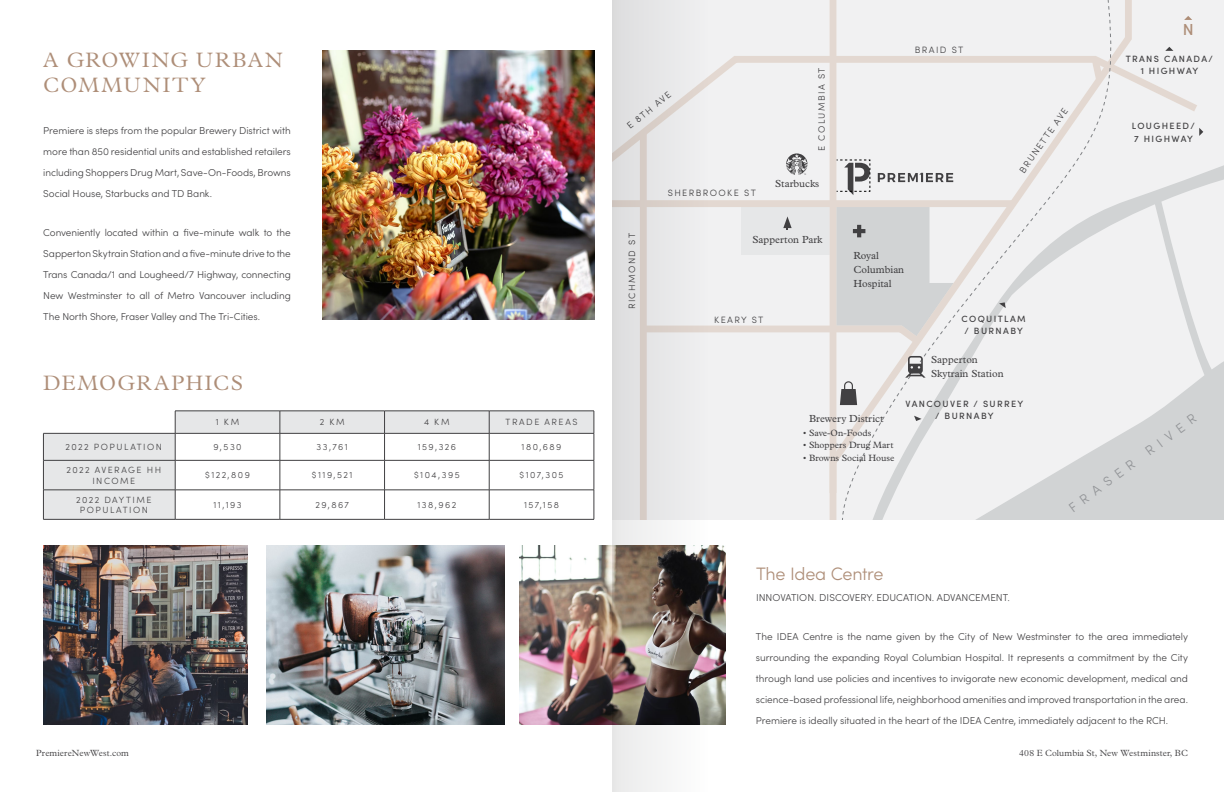
<style>
.page{position:relative;width:1224px;height:792px;background:#fff}
.page>*{position:absolute;margin:0;border:0;box-sizing:border-box;transform-origin:0 0}
.t1{font:300 21px/25.2px "Plantin Std";letter-spacing:.095em;color:#ae8e78}
.t2{font:300 21px "Plantin Std";letter-spacing:.07em;color:#ae8e78}
.t3{font:300 18px "Sofia Pro";letter-spacing:-.015em;color:#ae8e78}
.t4{font:500 16px "Sofia Pro";color:#ae8e78}
.t5{font:300 13.4px "Sofia Pro";color:#939598}
.t6{font:10.3px/13.8px "Plantin Std";color:#414042}
.t7{font:300 10px/21px "Sofia Pro";letter-spacing:-.005em;color:#414042;text-align:justify}
.t8{font:300 9.2px "Sofia Pro";letter-spacing:.15em;color:#414042}
.t9{font:9.2px "Plantin Std";color:#414042}
.t10{font:500 9.1px/12.7px "Sofia Pro";letter-spacing:.15em;color:#414042;text-align:center}
.t11{font:300 9px/10.5px "Sofia Pro";letter-spacing:.165em;color:#414042;text-align:center}
.t12{font:300 9px "Plantin Std";letter-spacing:.01em;color:#414042}
</style>
<div class="page">
<div style="left:612px;top:0;width:612px;height:519px;background:#f1f1f2"></div>
<svg style="left:1124px;top:361px;width:100px;height:158px;background:#d3d5d6"></svg>
<svg style="left:1205px;top:356px;width:7px;height:30px"></svg>
<svg style="left:707px;top:56px;width:490px;height:340px"></svg>
<div style="left:612px;top:200px;width:400px;height:7px;background:#e3d8d1"></div>
<svg style="left:828px;top:0;width:296px;height:519px"></svg>
<svg style="left:1184px;top:16px;width:8px;height:4px"></svg>
<svg style="left:1165px;top:47px;width:8px;height:4px"></svg>
<svg style="left:707px;top:204px;width:251px;height:201px"></svg>
<svg style="left:786px;top:153px;width:22px;height:22px"></svg>
<svg style="left:1199px;top:128px;width:4px;height:8px"></svg>
<svg style="left:837px;top:160px;width:34px;height:35px"></svg>
<svg style="left:999px;top:302px;width:7px;height:6px"></svg>
<svg style="left:914px;top:416px;width:8px;height:5px"></svg>
<img style="left:323px;top:50px;width:272px;height:270px">
<img style="left:43px;top:545px;width:205px;height:179px">
<img style="left:266px;top:545px;width:238px;height:179px">
<img style="left:520px;top:545px;width:206px;height:179px">
<svg style="left:43px;top:411px;width:551px;height:108px"></svg>
<svg style="left:43px;top:434px;width:1px;height:26px"></svg>
<hr style="left:43px;top:460px;width:132px;height:1px;background:#414042">
<hr style="left:43px;top:460px;width:1px;height:30px;background:#414042">
<hr style="left:175px;top:460px;width:105px;height:1px;background:#414042">
<hr style="left:175px;top:460px;width:1px;height:30px;background:#414042">
<hr style="left:280px;top:460px;width:105px;height:1px;background:#414042">
<hr style="left:280px;top:460px;width:1px;height:30px;background:#414042">
<hr style="left:385px;top:460px;width:104px;height:1px;background:#414042">
<hr style="left:384px;top:460px;width:1px;height:30px;background:#414042">
<hr style="left:489px;top:460px;width:105px;height:1px;background:#414042">
<hr style="left:489px;top:460px;width:1px;height:30px;background:#414042">
<hr style="left:594px;top:460px;width:1px;height:30px;background:#414042">
<hr style="left:43px;top:490px;width:132px;height:1px;background:#414042">
<svg style="left:43px;top:491px;width:1px;height:28px"></svg>
<hr style="left:175px;top:490px;width:105px;height:1px;background:#414042">
<svg style="left:175px;top:490px;width:1px;height:29px"></svg>
<hr style="left:280px;top:490px;width:105px;height:1px;background:#414042">
<svg style="left:280px;top:490px;width:1px;height:29px"></svg>
<hr style="left:385px;top:490px;width:104px;height:1px;background:#414042">
<svg style="left:384px;top:491px;width:1px;height:28px"></svg>
<hr style="left:489px;top:490px;width:105px;height:1px;background:#414042">
<svg style="left:489px;top:490px;width:1px;height:29px"></svg>
<svg style="left:594px;top:490px;width:1px;height:29px"></svg>
<hr style="left:43px;top:519px;width:132px;height:1px;background:#414042">
<hr style="left:175px;top:519px;width:105px;height:1px;background:#414042">
<hr style="left:280px;top:519px;width:105px;height:1px;background:#414042">
<hr style="left:385px;top:519px;width:104px;height:1px;background:#414042">
<hr style="left:489px;top:519px;width:105px;height:1px;background:#414042">
<hr style="left:175px;top:411px;width:105px;height:1px;background:#414042">
<svg style="left:175px;top:411px;width:1px;height:49px"></svg>
<hr style="left:280px;top:411px;width:105px;height:1px;background:#414042">
<svg style="left:280px;top:411px;width:1px;height:49px"></svg>
<hr style="left:385px;top:411px;width:104px;height:1px;background:#414042">
<svg style="left:384px;top:412px;width:1px;height:48px"></svg>
<hr style="left:489px;top:411px;width:105px;height:1px;background:#414042">
<svg style="left:489px;top:411px;width:1px;height:49px"></svg>
<svg style="left:594px;top:411px;width:1px;height:49px"></svg>
<hr style="left:43px;top:433px;width:132px;height:1px;background:#414042">
<hr style="left:175px;top:433px;width:105px;height:1px;background:#414042">
<hr style="left:280px;top:433px;width:105px;height:1px;background:#414042">
<hr style="left:385px;top:433px;width:104px;height:1px;background:#414042">
<hr style="left:489px;top:433px;width:105px;height:1px;background:#414042">
<svg style="left:612px;top:0;width:95px;height:792px"></svg>
<h1 class="t1" style="left:43px;top:48px;width:241px">A GROWING URBAN<br>COMMUNITY</h1>
<p class="t7" style="left:43px;top:119px;width:249px">Premiere is steps from the popular Brewery District with more than 850 residential units and established retailers including Shoppers Drug Mart, Save-On-Foods, Browns Social House, Starbucks and TD Bank.</p>
<p class="t7" style="left:43px;top:221px;width:249px">Conveniently located within a five-minute walk to the Sapperton Skytrain Station and a five-minute drive to the Trans Canada/1 and Lougheed/7 Highway, connecting New Westminster to all of Metro Vancouver including The North Shore, Fraser Valley and The Tri-Cities.</p>
<h1 class="t2" style="left:43px;top:371px;width:201px">DEMOGRAPHICS</h1>
<p class="t11" style="left:216px;top:417px;width:25px">1 KM</p>
<p class="t11" style="left:320px;top:417px;width:26px">2 KM</p>
<p class="t11" style="left:424px;top:417px;width:27px">4 KM</p>
<p class="t11" style="left:506px;top:417px;width:73px">TRADE AREAS</p>
<p class="t11" style="left:66px;top:441px;width:98px">2022 POPULATION</p>
<p class="t11" style="left:213px;top:441px;width:30px">9,530</p>
<p class="t11" style="left:316px;top:441px;width:33px">33,761</p>
<p class="t11" style="left:418px;top:441px;width:40px">159,326</p>
<p class="t11" style="left:522px;top:441px;width:41px">180,689</p>
<p class="t11" style="left:66px;top:464px;width:96px">2022 AVERAGE HH<br>INCOME</p>
<p class="t11" style="left:205px;top:470px;width:46px">$122,809</p>
<p class="t11" style="left:312px;top:470px;width:42px">$119,521</p>
<p class="t11" style="left:414px;top:470px;width:47px">$104,395</p>
<p class="t11" style="left:520px;top:470px;width:45px">$107,305</p>
<p class="t11" style="left:76px;top:494px;width:77px">2022 DAYTIME<br>POPULATION</p>
<p class="t11" style="left:214px;top:499px;width:29px">11,193</p>
<p class="t11" style="left:315px;top:499px;width:35px">29,867</p>
<p class="t11" style="left:418px;top:499px;width:40px">138,962</p>
<p class="t11" style="left:524px;top:499px;width:36px">157,158</p>
<p class="t12" style="left:36px;top:748px;width:95px">PremiereNewWest.com</p>
<p class="t8" style="left:624px;top:122px;width:55px;rotate:-39deg">E 8TH AVE</p>
<p class="t8" style="left:668px;top:186px;width:90px">SHERBROOKE ST</p>
<p class="t8" style="left:815px;top:151px;width:85px;rotate:-90deg">E COLUMBIA ST</p>
<p class="t6" style="left:775px;top:177px;width:46px">Starbucks</p>
<p class="t8" style="left:625px;top:309px;width:78px;rotate:-90deg">RICHMOND ST</p>
<p class="t6" style="left:752px;top:232px;width:72px">Sapperton Park</p>
<p class="t8" style="left:714px;top:313px;width:51px">KEARY ST</p>
<p class="t8" style="left:915px;top:43px;width:50px">BRAID ST</p>
<p class="t8" style="left:1016px;top:168px;width:79px;rotate:-55deg">BRUNETTE AVE</p>
<p class="t6" style="left:853px;top:249px;width:52px">Royal<br>Columbian<br>Hospital</p>
<p class="t10" style="left:962px;top:312px;width:66px">COQUITLAM / BURNABY</p>
<p class="t6" style="left:931px;top:353px;width:74px">Sapperton<br>Skytrain Station</p>
<h3 class="t4" style="left:1183px;top:17px;width:12px">N</h3>
<p class="t10" style="left:1126px;top:52px;width:89px">TRANS CANADA/<br>1 HIGHWAY</p>
<p class="t10" style="left:1132px;top:119px;width:64px;text-align:left">LOUGHEED/<br>7 HIGHWAY</p>
<p class="t6" style="left:809px;top:412px;width:76px">Brewery District</p>
<p class="t9" style="left:803px;top:427px;width:70px">• Save-On-Foods</p>
<p class="t9" style="left:803px;top:440px;width:92px">• Shoppers Drug Mart</p>
<p class="t9" style="left:803px;top:453px;width:93px">• Browns Social House</p>
<p class="t10" style="left:906px;top:397px;width:119px">VANCOUVER / SURREY / BURNABY</p>
<h3 class="t5" style="left:1064px;top:500px;width:156px;rotate:-36deg">FRASER RIVER</h3>
<h2 class="t3" style="left:756px;top:561px;width:129px">The Idea Centre</h2>
<p class="t7" style="left:756px;top:587px;width:255px">INNOVATION. DISCOVERY. EDUCATION. ADVANCEMENT.</p>
<p class="t7" style="left:756px;top:626px;width:434px">The IDEA Centre is the name given by the City of New Westminster to the area immediately surrounding the expanding Royal Columbian Hospital. It represents a commitment by the City through land use policies and incentives to invigorate new economic development, medical and science-based professional life, neighborhood amenities and improved transportation in the area.<br>Premiere is ideally situated in the heart of the IDEA Centre, immediately adjacent to the RCH.</p>
<p class="t12" style="left:1019px;top:748px;width:170px">408 E Columbia St, New Westminster, BC</p>
</div>
